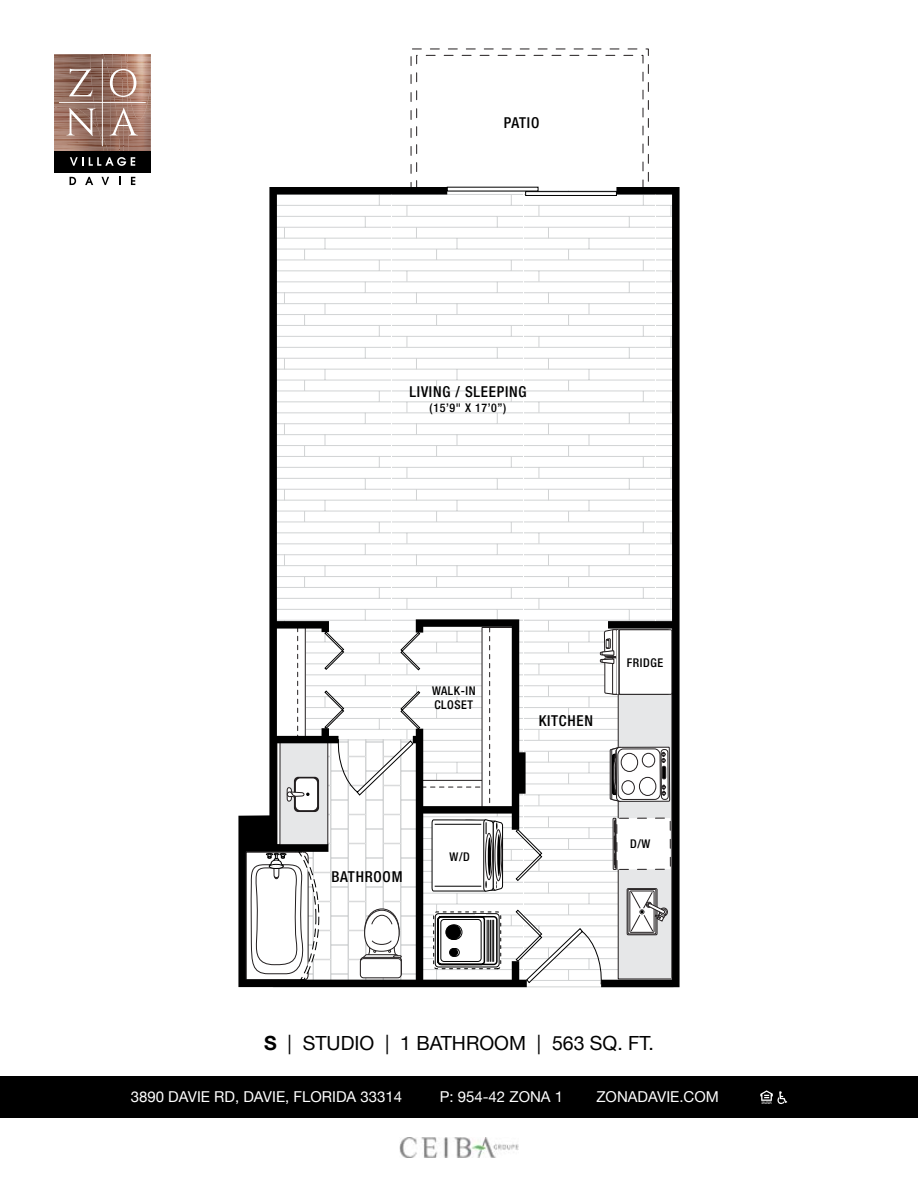
<style>
.page{position:relative;width:918px;height:1188px;background:#fff}
.page>*{position:absolute;margin:0;border:0;box-sizing:border-box;transform-origin:0 0}
.t1{font:19.5px "Helvetica Neue";color:#000}
.t2{font:15px "Helvetica Neue";color:#fff}
.t3{font:500 condensed 15px "Helvetica Neue";letter-spacing:.05em;color:#000}
.t4{font:500 condensed 12px/14.4px "Helvetica Neue";letter-spacing:.05em;color:#000}
.s1{font-weight:700}
</style>
<div class="page">
<div style="left:0;top:1077px;width:918px;height:41px;background:#000"></div>
<div style="left:54px;top:151px;width:97px;height:21px;background:#000"></div>
<svg style="left:70px;top:177px;width:6px;height:8px"></svg>
<svg style="left:85px;top:177px;width:8px;height:8px"></svg>
<svg style="left:101px;top:177px;width:8px;height:8px"></svg>
<svg style="left:131px;top:177px;width:4px;height:8px"></svg>
<svg style="left:54px;top:54px;width:97px;height:112px;background:#927266"></svg>
<svg style="left:760px;top:1090px;width:27px;height:15px"></svg>
<img style="left:400px;top:1138px;width:118px;height:19px">
<svg style="left:527px;top:205px;width:74px;height:780px"></svg>
<svg style="left:410px;top:49px;width:239px;height:142px"></svg>
<div style="left:525px;top:191px;width:92px;height:5px;border:1px solid #000"></div>
<svg style="left:238px;top:187px;width:289px;height:800px"></svg>
<svg style="left:601px;top:187px;width:79px;height:800px"></svg>
<svg style="left:245px;top:627px;width:425px;height:357px"></svg>
<p class="t3" style="left:504px;top:113px;width:37px">PATIO</p>
<p class="t3" style="left:410px;top:383px;width:119px">LIVING / SLEEPING</p>
<p class="t4" style="left:430px;top:400px;width:78px">(15’9" X 17’0”)</p>
<p class="t4" style="left:432px;top:683px;width:45px">WALK-IN<br>CLOSET</p>
<p class="t3" style="left:332px;top:868px;width:72px">BATHROOM</p>
<p class="t4" style="left:450px;top:849px;width:22px">W/D</p>
<p class="t3" style="left:539px;top:712px;width:56px">KITCHEN</p>
<p class="t4" style="left:627px;top:655px;width:38px">FRIDGE</p>
<p class="t4" style="left:630px;top:837px;width:22px">D/W</p>
<h1 class="t1" style="left:264px;top:1029px;width:391px"><span class="s1">S</span> | STUDIO | 1 BATHROOM | 563 SQ. FT.</h1>
<p class="t2" style="left:131px;top:1086px;width:273px">3890 DAVIE RD, DAVIE, FLORIDA 33314</p>
<p class="t2" style="left:440px;top:1086px;width:125px">P: 954-42 ZONA 1</p>
<p class="t2" style="left:596px;top:1086px;width:124px">ZONADAVIE.COM</p>
</div>
